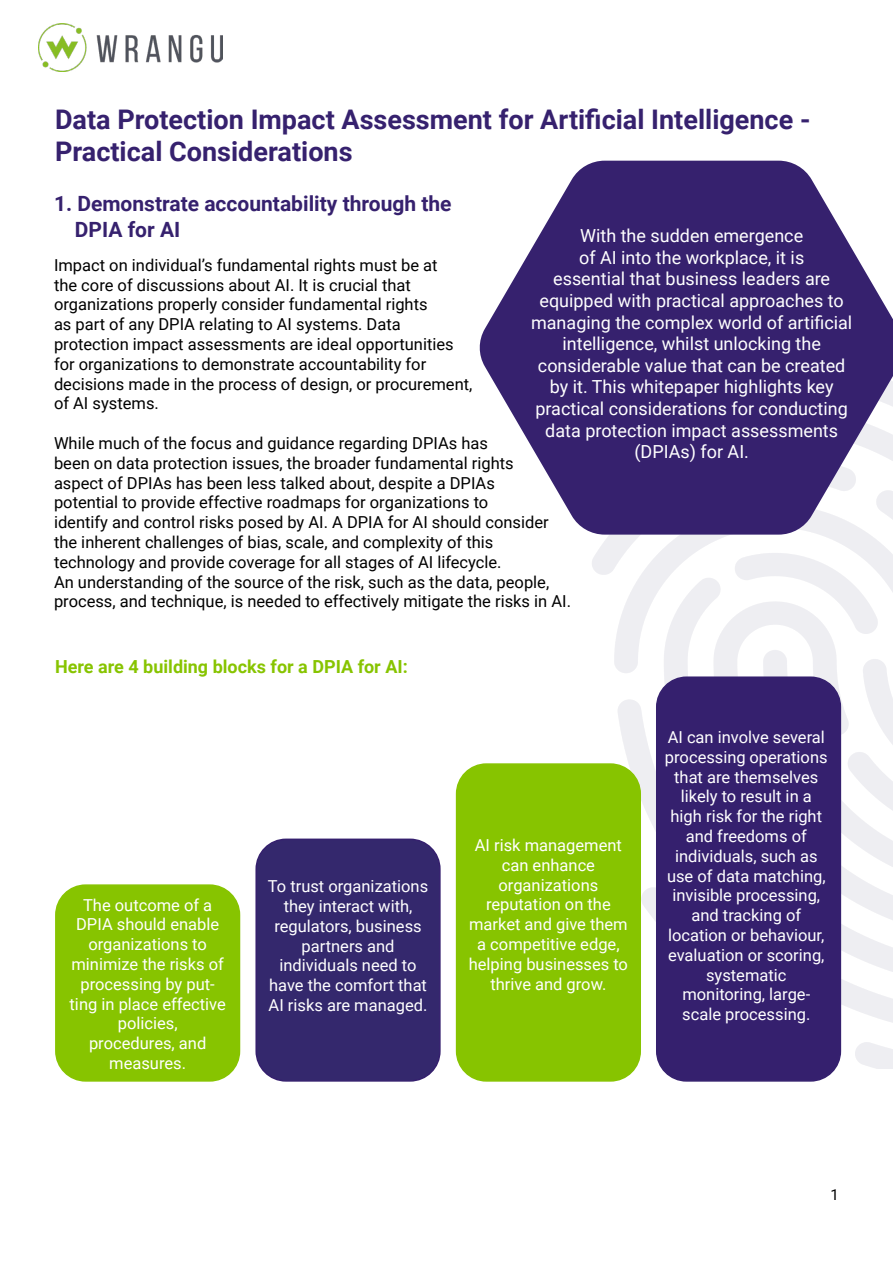
<style>
.page{position:relative;width:893px;height:1263px;background:#fff}
.page>*{position:absolute;margin:0;border:0;box-sizing:border-box;transform-origin:0 0}
.t1{font:700 27px "Roboto";color:#36216e}
.t2{font:700 21px "Roboto";color:#36216e}
.t3{font:18px "Roboto";color:#fff}
.t4{font:700 18px "Roboto";color:#87c400}
.t5{font:16.5px/19.8px "Roboto";color:#000}
.t6{font:16.5px/19.8px "Roboto";color:#fff;text-align:center}
.t7{font:15px "Roboto";color:#000}
</style>
<div class="page">
<img style="left:592px;top:535px;width:301px;height:533px">
<img style="left:38px;top:24px;width:184px;height:48px">
<svg style="left:479px;top:161px;width:414px;height:374px;fill:#36216e"></svg>
<div style="left:256px;top:839px;width:184px;height:242px;background:#34286d;border-radius:30px"></div>
<div style="left:255px;top:838px;width:186px;height:244px;border:2px solid #35206e;border-radius:30px"></div>
<div style="left:457px;top:764px;width:183px;height:317px;background:#87c400;border-radius:30px"></div>
<div style="left:456px;top:763px;width:185px;height:319px;border:2px solid #87c400;border-radius:30px"></div>
<div style="left:56px;top:885px;width:183px;height:196px;background:#87c400;border-radius:30px"></div>
<div style="left:55px;top:884px;width:185px;height:198px;border:2px solid #87c400;border-radius:30px"></div>
<div style="left:657px;top:677px;width:183px;height:404px;background:#35206e;border-radius:30px"></div>
<div style="left:656px;top:676px;width:185px;height:406px;border:2px solid #35206e;border-radius:30px"></div>
<p class="t1" style="left:55px;top:100px;width:757px">Data Protection Impact Assessment for Artificial Intelligence -</p>
<p class="t1" style="left:55px;top:133px;width:299px">Practical Considerations</p>
<p class="t2" style="left:54px;top:189px;width:399px">1. Demonstrate accountability through the</p>
<p class="t2" style="left:75px;top:214px;width:107px">DPIA for AI</p>
<p class="t5" style="left:54px;top:254px;width:385px">Impact on individual’s fundamental rights must be at</p>
<p class="t5" style="left:54px;top:274px;width:358px">the core of discussions about AI. It is crucial that</p>
<p class="t5" style="left:54px;top:294px;width:375px">organizations properly consider fundamental rights</p>
<p class="t5" style="left:54px;top:314px;width:348px">as part of any DPIA relating to AI systems. Data</p>
<p class="t5" style="left:54px;top:334px;width:401px">protection impact assessments are ideal opportunities</p>
<p class="t5" style="left:54px;top:353px;width:374px">for organizations to demonstrate accountability for</p>
<p class="t5" style="left:54px;top:373px;width:420px">decisions made in the process of design, or procurement,</p>
<p class="t5" style="left:54px;top:393px;width:106px">of AI systems.</p>
<p class="t5" style="left:54px;top:433px;width:435px">While much of the focus and guidance regarding DPIAs has</p>
<p class="t5" style="left:54px;top:452px;width:461px">been on data protection issues, the broader fundamental rights</p>
<p class="t5" style="left:54px;top:472px;width:442px">aspect of DPIAs has been less talked about, despite a DPIAs</p>
<p class="t5" style="left:54px;top:492px;width:436px">potential to provide effective roadmaps for organizations to</p>
<p class="t5" style="left:54px;top:512px;width:496px">identify and control risks posed by AI. A DPIA for AI should consider the inherent challenges of bias, scale, and complexity of this</p>
<p class="t5" style="left:54px;top:551px;width:449px">technology and provide coverage for all stages of AI lifecycle.</p>
<p class="t5" style="left:54px;top:571px;width:518px">An understanding of the source of the risk, such as the data, people, process, and technique, is needed to effectively mitigate the risks in AI.</p>
<p class="t3" style="left:580px;top:223px;width:225px">With the sudden emergence</p>
<p class="t3" style="left:579px;top:245px;width:227px">of AI into the workplace, it is</p>
<p class="t3" style="left:553px;top:266px;width:278px">essential that business leaders are</p>
<p class="t3" style="left:539px;top:288px;width:306px">equipped with practical approaches to</p>
<p class="t3" style="left:531px;top:310px;width:323px">managing the complex world of artificial</p>
<p class="t3" style="left:562px;top:331px;width:260px">intelligence, whilst unlocking the</p>
<p class="t3" style="left:538px;top:353px;width:309px">considerable value that can be created</p>
<p class="t3" style="left:550px;top:374px;width:285px">by it. This whitepaper highlights key</p>
<p class="t3" style="left:535px;top:396px;width:314px">practical considerations for conducting</p>
<p class="t3" style="left:545px;top:418px;width:294px">data protection impact assessments</p>
<p class="t3" style="left:634px;top:439px;width:116px">(DPIAs) for AI.</p>
<p class="t4" style="left:55px;top:654px;width:354px">Here are 4 building blocks for a DPIA for AI:</p>
<p class="t6" style="left:76px;top:894px;width:145px">The outcome of a<br>DPIA should enable</p>
<p class="t6" style="left:88px;top:934px;width:120px">organizations to</p>
<p class="t6" style="left:71px;top:954px;width:154px">minimize the risks of</p>
<p class="t6" style="left:70px;top:973px;width:158px">processing by put&shy;ting in place effective policies,</p>
<p class="t6" style="left:89px;top:1033px;width:119px">procedures, and</p>
<p class="t6" style="left:109px;top:1053px;width:78px">measures.</p>
<p class="t6" style="left:268px;top:876px;width:162px">To trust organizations they interact with, regulators, business partners and</p>
<p class="t6" style="left:269px;top:955px;width:160px">individuals need to have the comfort that<br>AI risks are managed.</p>
<p class="t6" style="left:475px;top:834px;width:149px">AI risk management can enhance</p>
<p class="t6" style="left:498px;top:874px;width:101px">organizations</p>
<p class="t6" style="left:469px;top:894px;width:161px">reputation on the market and give them a competitive edge, helping businesses to thrive and grow.</p>
<p class="t6" style="left:665px;top:727px;width:164px">AI can involve several processing operations that are themselves likely to result in a high risk for the right and freedoms of</p>
<p class="t6" style="left:667px;top:845px;width:160px">individuals, such as use of data matching, invisible processing, and tracking of</p>
<p class="t6" style="left:668px;top:925px;width:158px">location or behaviour, evaluation or scoring, systematic</p>
<p class="t6" style="left:682px;top:984px;width:130px;text-align:left">monitoring, large&shy;scale processing.</p>
<p class="t7" style="left:830px;top:1184px;width:10px">1</p>
</div>
